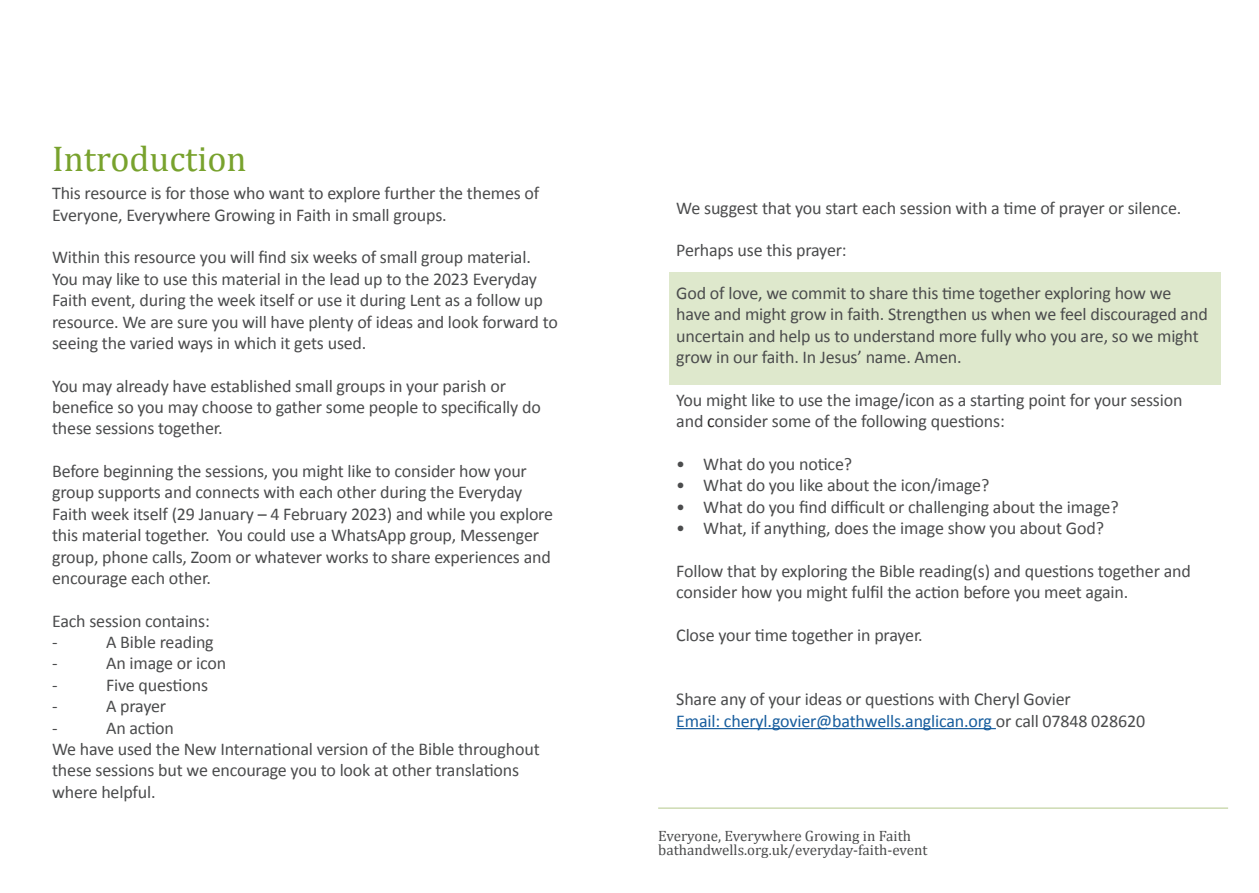
<style>
.page{position:relative;width:1259px;height:893px;background:#fff}
.page>*{position:absolute;margin:0;border:0;box-sizing:border-box;transform-origin:0 0}
.t1{font:36px "Cambria";color:#78a22d}
.t2{font:18px/21.3px "Calibri";letter-spacing:-.01em;color:#4b4c4d}
.t3{font:15px/14.2px "Cambria";color:#4b4c4d}
.s1{color:#231f20}
.s2{color:#175d9e}
</style>
<div class="page">
<hr style="left:658px;top:808px;width:570px;height:1px;background:#b4c88b">
<div style="left:669px;top:273px;width:551px;height:112px;background:#dee8cc"></div>
<hr style="left:676px;top:728px;width:320px;height:1px;background:#175d9e">
<h1 class="t1" style="left:52px;top:137px;width:196px">Introduction</h1>
<p class="t2" style="left:52px;top:183px;width:489px">This resource is for those who want to explore further the themes of<br>Everyone, Everywhere Growing in Faith in small groups.</p>
<p class="t2" style="left:52px;top:247px;width:507px">Within this resource you will find six weeks of small group material.<br>You may like to use this material in the lead up to the 2023 Everyday Faith event, during the week itself or use it during Lent as a follow up resource. We are sure you will have plenty of ideas and look forward to seeing the varied ways in which it gets used.</p>
<p class="t2" style="left:52px;top:375px;width:490px">You may already have established small groups in your parish or benefice so you may choose to gather some people to specifically do these sessions together.</p>
<p class="t2" style="left:52px;top:461px;width:502px">Before beginning the sessions, you might like to consider how your group supports and connects with each other during the Everyday Faith week itself (29 January – 4 February 2023) and while you explore this material together. You could use a WhatsApp group, Messenger group, phone calls, Zoom or whatever works to share experiences and encourage each other.</p>
<p class="t2" style="left:52px;top:610px;width:159px">Each session contains: -</p>
<p class="t2" style="left:106px;top:631px;width:109px">A Bible reading</p>
<p class="t2" style="left:52px;top:653px;width:7px">-</p>
<p class="t2" style="left:106px;top:653px;width:122px">An image or icon</p>
<p class="t2" style="left:52px;top:674px;width:7px">-</p>
<p class="t2" style="left:106px;top:674px;width:103px">Five questions</p>
<p class="t2" style="left:52px;top:696px;width:7px">-</p>
<p class="t2" style="left:106px;top:696px;width:62px">A prayer</p>
<p class="t2" style="left:52px;top:717px;width:7px">-</p>
<p class="t2" style="left:52px;top:717px;width:489px;text-indent:54px">An action<br>We have used the New International version of the Bible throughout these sessions but we encourage you to look at other translations where helpful.</p>
<p class="t2" style="left:676px;top:197px;width:506px">We suggest that you start each session with a time of prayer or silence.</p>
<p class="t2" style="left:676px;top:240px;width:172px">Perhaps use this prayer:</p>
<p class="t2" style="left:676px;top:282px;width:533px">God of love, we commit to share this time together exploring how we have and might grow in faith. Strengthen us when we feel discouraged and uncertain and help us to understand more fully who you are, so we might grow in our faith. In Jesus’ name. Amen.</p>
<p class="t2" style="left:676px;top:389px;width:508px">You might like to use the image/icon as a starting point for your session and <span class="s1">c</span>onsider some of the following questions:</p>
<p class="t2" style="left:676px;top:453px;width:177px">• What do you notice?</p>
<p class="t2" style="left:676px;top:475px;width:315px">• What do you like about the icon/image?</p>
<p class="t2" style="left:676px;top:496px;width:444px">• What do you find difficult or challenging about the image?</p>
<p class="t2" style="left:676px;top:518px;width:429px">• What, if anything, does the image show you about God?</p>
<p class="t2" style="left:676px;top:560px;width:516px">Follow that by exploring the Bible reading(s) and questions together and consider how you might fulfil the action before you meet again.</p>
<p class="t2" style="left:676px;top:624px;width:248px">Close your time together in prayer.</p>
<p class="t2" style="left:676px;top:689px;width:470px">Share any of your ideas or questions with Cheryl Govier<br><span class="s2">Email: cheryl.govier@bathwells.anglican.org</span> or call 07848 028620</p>
<p class="t3" style="left:658px;top:828px;width:271px">Everyone, Everywhere Growing in Faith bathandwells.org.uk/everyday-faith-event</p>
</div>
